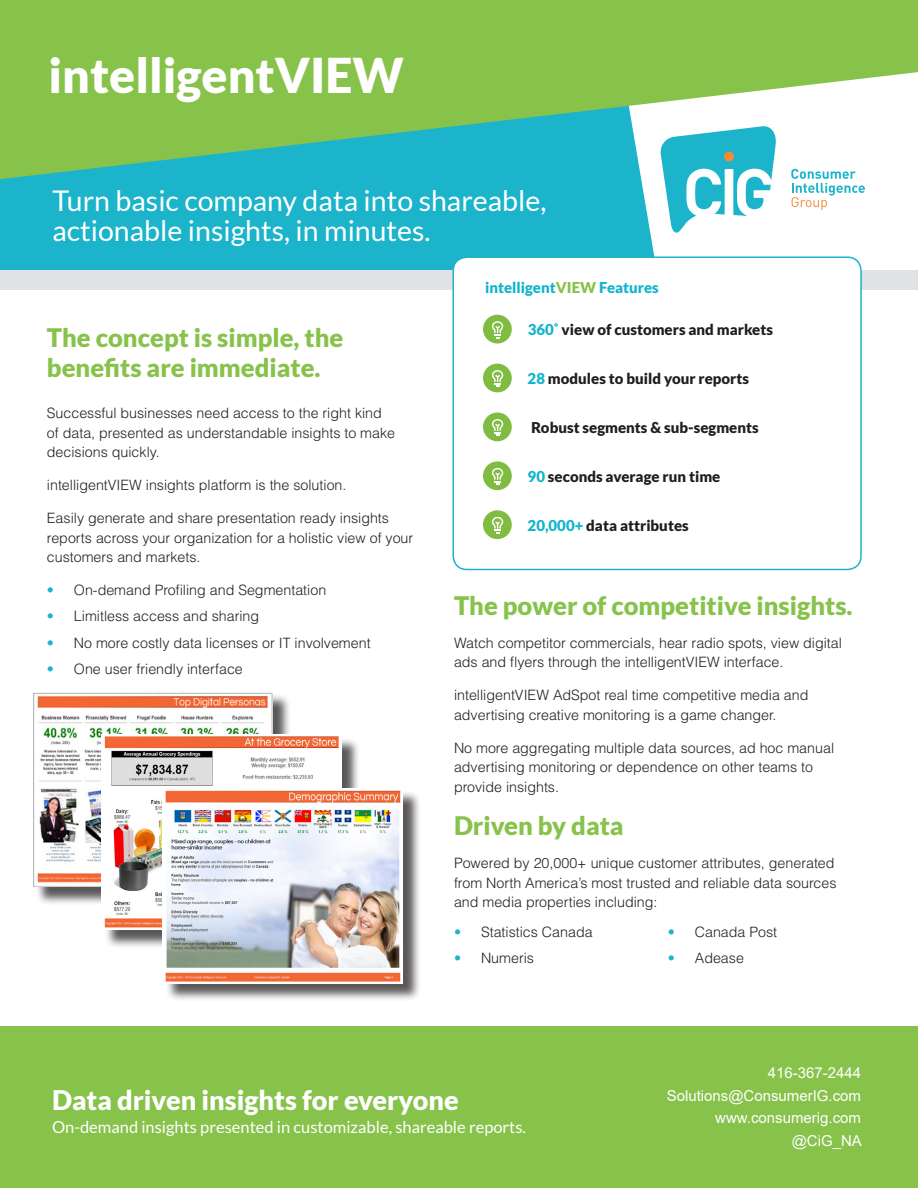
<style>
.page{position:relative;width:918px;height:1188px;background:#fff}
.page>*{position:absolute;margin:0;border:0;box-sizing:border-box;transform-origin:0 0}
.t1{font:900 48px "Lato";color:#fff}
.t2{font:28.5px "Lato";color:#fff}
.t3{font:900 27px "Lato";color:#fff}
.Paragraph_Style_1{font:900 25.5px/30px "Lato";color:#87c24b}
.t4{font:16.5px "Lato";color:#fff}
.Paragraph_Style_1-2{font:900 15px "Lato";color:#221e1f}
.t5{font:15px "Arial";color:#fff}
.t6{font:900 15px "Lato";color:#12b5cc}
.Paragraph_Style_1-3{font:300 14.25px/19.5px "Helvetica LT Std";color:#231f20}
.s1{color:#1bb4cb}
.s2{color:#87c24b}
.s3{color:#12b5cc}
</style>
<div class="page">
<div style="left:0;top:1026px;width:918px;height:162px;background:#87c24b"></div>
<div style="left:0;top:179px;width:655px;height:92px;background:#1bb4cb"></div>
<svg style="left:664px;top:179px;width:108px;height:54px"></svg>
<svg style="left:791px;top:182px;width:74px;height:28px"></svg>
<div style="left:0;top:271px;width:918px;height:19px;background:#e1e2e4"></div>
<svg style="left:0;top:0;width:918px;height:179px;background:#83c777"></svg>
<div style="left:453px;top:257px;width:408px;height:312px;background:#fff;border-radius:14px"></div>
<div style="left:453px;top:256px;width:409px;height:314px;border:2px solid #1bb4cb;border-radius:14px"></div>
<div style="left:483px;top:315px;width:29px;height:28px;background:#80bc41;border-radius:50%"></div>
<svg style="left:492px;top:321px;width:11px;height:17px"></svg>
<div style="left:483px;top:364px;width:29px;height:28px;background:#80bc41;border-radius:50%"></div>
<svg style="left:492px;top:370px;width:11px;height:17px"></svg>
<div style="left:483px;top:413px;width:29px;height:28px;background:#80bc41;border-radius:50%"></div>
<svg style="left:492px;top:419px;width:11px;height:17px"></svg>
<div style="left:483px;top:461px;width:29px;height:29px;background:#80bc41;border-radius:50%"></div>
<svg style="left:492px;top:468px;width:11px;height:17px"></svg>
<div style="left:483px;top:510px;width:29px;height:29px;background:#80bc41;border-radius:50%"></div>
<svg style="left:492px;top:517px;width:11px;height:17px"></svg>
<div style="left:35px;top:694px;width:257px;height:211px;background:#231f20;opacity:.75"></div>
<img style="left:33px;top:691px;width:240px;height:196px">
<div style="left:104px;top:737px;width:256px;height:212px;background:#231f20;opacity:.75"></div>
<img style="left:102px;top:735px;width:240px;height:195px">
<div style="left:165px;top:790px;width:256px;height:212px;background:#231f20;opacity:.75"></div>
<img style="left:163px;top:788px;width:240px;height:195px">
<p class="t1" style="left:49px;top:47px;width:357px">intelligentVIEW</p>
<p class="t2" style="left:52px;top:185px;width:496px">Turn basic company data into shareable,</p>
<p class="t2" style="left:52px;top:215px;width:380px">actionable insights, in minutes.</p>
<p class="Paragraph_Style_1" style="left:47px;top:322px;width:298px">The concept is simple, the benefits are immediate.</p>
<p class="Paragraph_Style_1-3" style="left:47px;top:403px;width:350px">Successful businesses need access to the right kind of data, presented as understandable insights to make decisions quickly.</p>
<p class="Paragraph_Style_1-3" style="left:47px;top:475px;width:301px">intelligentVIEW insights platform is the solution.</p>
<p class="Paragraph_Style_1-3" style="left:47px;top:508px;width:368px">Easily generate and share presentation ready insights reports across your organization for a holistic view of your customers and markets.</p>
<p class="Paragraph_Style_1-3" style="left:47px;top:580px;width:281px"><span class="s1">•</span> On-demand Profiling and Segmentation</p>
<p class="Paragraph_Style_1-3" style="left:47px;top:606px;width:214px"><span class="s1">•</span> Limitless access and sharing</p>
<p class="Paragraph_Style_1-3" style="left:47px;top:633px;width:325px"><span class="s1">•</span> No more costly data licenses or IT involvement</p>
<p class="Paragraph_Style_1-3" style="left:47px;top:659px;width:197px"><span class="s1">•</span> One user friendly interface</p>
<p class="t6" style="left:485px;top:278px;width:175px">intelligent<span class="s2">VIEW</span> Features</p>
<p class="Paragraph_Style_1-2" style="left:528px;top:321px;width:247px"><span class="s3">360˚</span> view of customers and markets</p>
<p class="Paragraph_Style_1-2" style="left:528px;top:370px;width:223px"><span class="s3">28</span> modules to build your reports</p>
<p class="Paragraph_Style_1-2" style="left:531px;top:416px;width:229px">Robust segments &amp; sub-segments</p>
<p class="Paragraph_Style_1-2" style="left:528px;top:468px;width:194px"><span class="s3">90</span> seconds average run time</p>
<p class="Paragraph_Style_1-2" style="left:528px;top:516px;width:163px"><span class="s3">20,000+</span> data attributes</p>
<p class="Paragraph_Style_1" style="left:454px;top:590px;width:400px">The power of competitive insights.</p>
<p class="Paragraph_Style_1-3" style="left:454px;top:633px;width:390px">Watch competitor commercials, hear radio spots, view digital ads and flyers through the intelligentVIEW interface.</p>
<p class="Paragraph_Style_1-3" style="left:454px;top:685px;width:356px">intelligentVIEW AdSpot real time competitive media and advertising creative monitoring is a game changer.</p>
<p class="Paragraph_Style_1-3" style="left:454px;top:738px;width:382px">No more aggregating multiple data sources, ad hoc manual advertising monitoring or dependence on other teams to provide insights.</p>
<p class="Paragraph_Style_1" style="left:454px;top:810px;width:171px">Driven by data</p>
<p class="Paragraph_Style_1-3" style="left:454px;top:853px;width:384px">Powered by 20,000+ unique customer attributes, generated from North America’s most trusted and reliable data sources and media properties including:</p>
<p class="Paragraph_Style_1-3" style="left:454px;top:922px;width:140px"><span class="s1">•</span> Statistics Canada</p>
<p class="Paragraph_Style_1-3" style="left:454px;top:948px;width:82px"><span class="s1">•</span> Numeris</p>
<p class="Paragraph_Style_1-3" style="left:668px;top:922px;width:111px"><span class="s1">•</span> Canada Post</p>
<p class="Paragraph_Style_1-3" style="left:668px;top:948px;width:78px"><span class="s1">•</span> Adease</p>
<p class="t3" style="left:52px;top:1085px;width:408px">Data driven insights for everyone</p>
<p class="t4" style="left:52px;top:1118px;width:476px">On-demand insights presented in customizable, shareable reports.</p>
<p class="t5" style="left:768px;top:1063px;width:95px">416-367-2444</p>
<p class="t5" style="left:667px;top:1085px;width:196px">Solutions@ConsumerIG.com</p>
<p class="t5" style="left:715px;top:1108px;width:147px">www.consumerig.com</p>
<p class="t5" style="left:792px;top:1130px;width:72px">@CiG_NA</p>
</div>
